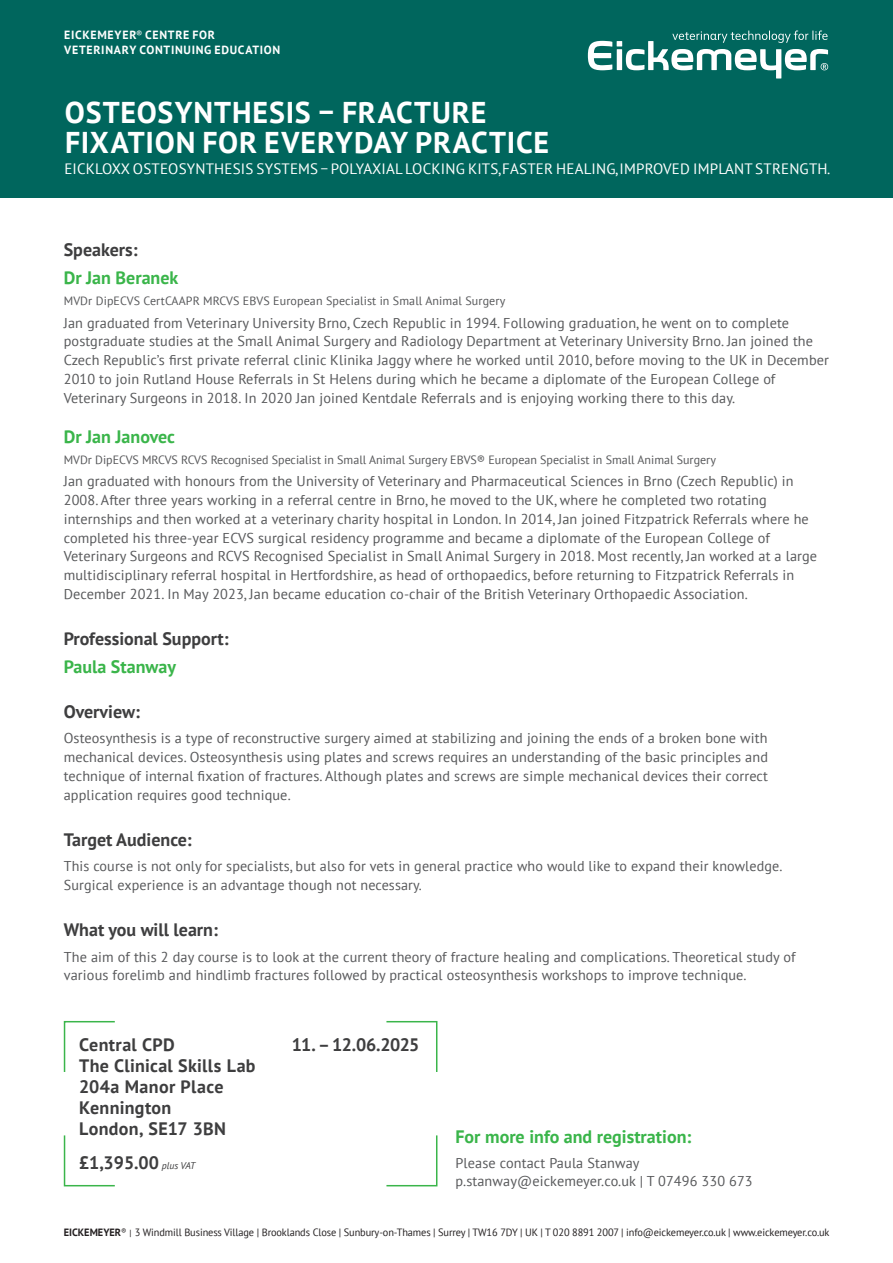
<style>
.page{position:relative;width:893px;height:1263px;background:#fff}
.page>*{position:absolute;margin:0;border:0;box-sizing:border-box;transform-origin:0 0}
.t1{font:700 30px/30px "PT Sans";letter-spacing:.03em;color:#fff}
.t2{font:700 18px "PT Sans";color:#3e3e3f}
.t3{font:700 18px/21px "PT Sans";letter-spacing:.02em;color:#3e3e3f}
.t4{font:700 18px "PT Sans";color:#3ab54a}
.t5{font:700 18px "PT Sans";letter-spacing:-.035em;color:#3e3e3f}
.t6{font:15px "PT Sans";letter-spacing:.015em;color:#fff}
.t7{font:14.25px/18.8px "PT Sans";letter-spacing:.01em;color:#57585a}
.t8{font:12px "PT Sans";color:#57585a}
.t9{font:700 11.85px/14.4px "PT Sans";letter-spacing:.06em;color:#fff}
.t10{font:10.5px "PT Sans";letter-spacing:-.01em;color:#231f20}
.s1{font-weight:400;font-style:italic;font-size:9.75px}
.s2{font-weight:700}
.s3{font-size:8.85px}
</style>
<div class="page">
<div style="left:0;top:0;width:893px;height:198px;background:#00665d"></div>
<svg style="left:588px;top:30px;width:240px;height:49px"></svg>
<svg style="left:63px;top:1135px;width:52px;height:52px"></svg>
<svg style="left:386px;top:1135px;width:52px;height:52px"></svg>
<svg style="left:386px;top:1021px;width:52px;height:51px"></svg>
<svg style="left:63px;top:1021px;width:52px;height:51px"></svg>
<p class="t9" style="left:64px;top:28px;width:218px">EICKEMEYER<sup>®</sup> CENTRE FOR<br>VETERINARY CONTINUING EDUCATION</p>
<h1 class="t1" style="left:65px;top:97px;width:486px">OSTEOSYNTHESIS – FRACTURE<br>FIXATION FOR EVERYDAY PRACTICE</h1>
<p class="t6" style="left:64px;top:159px;width:767px">EICKLOXX OSTEOSYNTHESIS SYSTEMS – POLYAXIAL LOCKING KITS, FASTER HEALING, IMPROVED IMPLANT STRENGTH.</p>
<p class="t2" style="left:64px;top:238px;width:75px">Speakers:</p>
<p class="t4" style="left:64px;top:266px;width:116px">Dr Jan Beranek</p>
<p class="t8" style="left:64px;top:293px;width:443px">MVDr DipECVS CertCAAPR MRCVS EBVS European Specialist in Small Animal Surgery</p>
<p class="t7" style="left:64px;top:313px;width:767px">Jan graduated from Veterinary University Brno, Czech Republic in 1994. Following graduation, he went on to complete postgraduate studies at the Small Animal Surgery and Radiology Department at Veterinary University Brno. Jan joined the Czech Republic’s first private referral clinic Klinika Jaggy where he worked until 2010, before moving to the UK in December 2010 to join Rutland House Referrals in St Helens during which he became a diplomate of the European College of Veterinary Surgeons in 2018. In 2020 Jan joined Kentdale Referrals and is enjoying working there to this day.</p>
<p class="t4" style="left:64px;top:424px;width:113px">Dr Jan Janovec</p>
<p class="t8" style="left:64px;top:452px;width:654px">MVDr DipECVS MRCVS RCVS Recognised Specialist in Small Animal Surgery EBVS® European Specialist in Small Animal Surgery</p>
<p class="t7" style="left:64px;top:472px;width:755px">Jan graduated with honours from the University of Veterinary and Pharmaceutical Sciences in Brno (Czech Republic) in 2008. After three years working in a referral centre in Brno, he moved to the UK, where he completed two rotating internships and then worked at a veterinary charity hospital in London. In 2014, Jan joined Fitzpatrick Referrals where he completed his three-year ECVS surgical residency programme and became a diplomate of the European College of Veterinary Surgeons and RCVS Recognised Specialist in Small Animal Surgery in 2018. Most recently, Jan worked at a large multidisciplinary referral hospital in Hertfordshire, as head of orthopaedics, before returning to Fitzpatrick Referrals in December 2021. In May 2023, Jan became education co-chair of the British Veterinary Orthopaedic Association.</p>
<p class="t2" style="left:64px;top:627px;width:166px">Professional Support:</p>
<p class="t4" style="left:64px;top:654px;width:114px">Paula Stanway</p>
<p class="t2" style="left:64px;top:700px;width:78px">Overview:</p>
<p class="t7" style="left:64px;top:729px;width:706px;text-align:justify">Osteosynthesis is a type of reconstructive surgery aimed at stabilizing and joining the ends of a broken bone with mechanical devices. Osteosynthesis using plates and screws requires an understanding of the basic principles and technique of internal fixation of fractures. Although plates and screws are simple mechanical devices their correct application requires good technique.</p>
<p class="t2" style="left:64px;top:828px;width:130px">Target Audience:</p>
<p class="t7" style="left:64px;top:856px;width:720px">This course is not only for specialists, but also for vets in general practice who would like to expand their knowledge.<br>Surgical experience is an advantage though not necessary.</p>
<p class="t2" style="left:64px;top:918px;width:156px">What you will learn:</p>
<p class="t7" style="left:64px;top:947px;width:733px">The aim of this 2 day course is to look at the current theory of fracture healing and complications. Theoretical study of various forelimb and hindlimb fractures followed by practical osteosynthesis workshops to improve technique.</p>
<p class="t3" style="left:79px;top:1034px;width:178px">Central CPD<br>The Clinical Skills Lab<br>204a Manor Place<br>Kennington<br>London, SE17 3BN</p>
<p class="t5" style="left:292px;top:1033px;width:129px">11.–12.06.2025</p>
<p class="t2" style="left:79px;top:1151px;width:118px">£1,395.00 <span class="s1">plus VAT</span></p>
<p class="t4" style="left:455px;top:1124px;width:237px">For more info and registration:</p>
<p class="t7" style="left:455px;top:1153px;width:299px">Please contact Paula Stanway p.stanway@eickemeyer.co.uk | T 07496 330 673</p>
<p class="t10" style="left:64px;top:1225px;width:767px"><span class="s2">EICKEMEYER</span><sup>®</sup> <span class="s3">|</span> 3 Windmill Business Village | Brooklands Close | Sunbury-on-Thames | Surrey | TW16 7DY | UK | T 020 8891 2007 | info@eickemeyer.co.uk | www.eickemeyer.co.uk</p>
</div>
